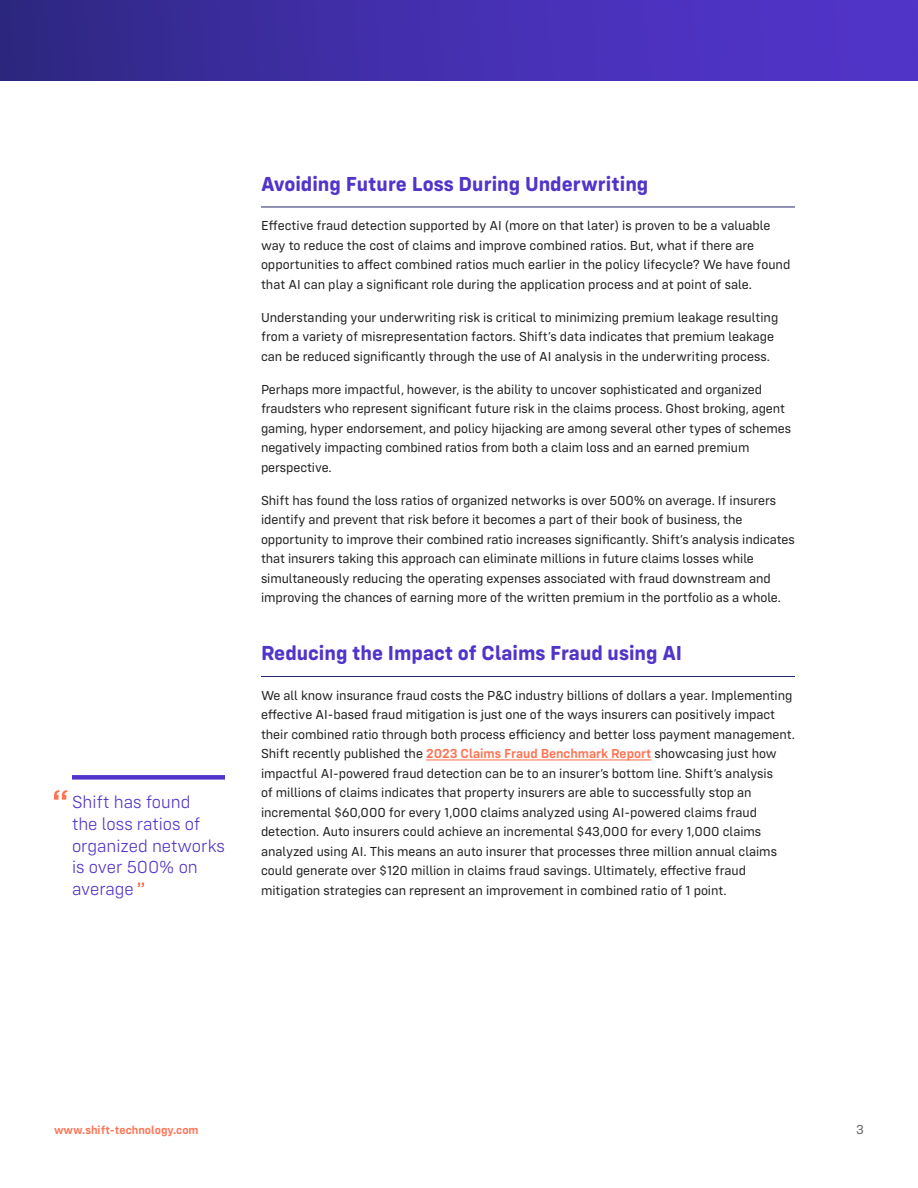
<style>
.page{position:relative;width:918px;height:1188px;background:#fff}
.page>*{position:absolute;margin:0;border:0;box-sizing:border-box;transform-origin:0 0}
.t1{font:700 21px "Config Rounded";color:#5134c9}
.t2{font:300 18px/21.6px "Config Rounded";color:#5134c9}
.t3{font:13.5px/19.5px "Config Rounded";letter-spacing:-.005em;color:#212121}
.t4{font:13.5px "Config Rounded";color:#686463}
.t5{font:600 12px "Config Rounded";color:#ff7353}
.s1{font-weight:600;color:#ff7353}
</style>
<div class="page">
<div style="left:0;top:0;width:918px;height:81px;background:linear-gradient(to right,#302886,#5536d2)"></div>
<hr style="left:261px;top:207px;width:534px;height:1px;background:#24246e">
<hr style="left:261px;top:676px;width:534px;height:1px;background:#24246e">
<hr style="left:426px;top:759px;width:225px;height:1px;background:#ff7353">
<svg style="left:137px;top:883px;width:7px;height:4px"></svg>
<svg style="left:54px;top:790px;width:14px;height:10px"></svg>
<div style="left:72px;top:775px;width:153px;height:5px;background:#5134c9"></div>
<h2 class="t2" style="left:72px;top:792px;width:154px">Shift has found<br>the loss ratios of organized networks is over 500% on average</h2>
<h1 class="t1" style="left:261px;top:171px;width:389px">Avoiding Future Loss During Underwriting</h1>
<p class="t3" style="left:261px;top:216px;width:531px">Effective fraud detection supported by AI (more on that later) is proven to be a valuable way to reduce the cost of claims and improve combined ratios. But, what if there are opportunities to affect combined ratios much earlier in the policy lifecycle? We have found that AI can play a significant role during the application process and at point of sale.</p>
<p class="t3" style="left:261px;top:307px;width:519px">Understanding your underwriting risk is critical to minimizing premium leakage resulting from a variety of misrepresentation factors. Shift’s data indicates that premium leakage can be reduced significantly through the use of AI analysis in the underwriting process.</p>
<p class="t3" style="left:261px;top:379px;width:532px">Perhaps more impactful, however, is the ability to uncover sophisticated and organized fraudsters who represent significant future risk in the claims process. Ghost broking, agent gaming, hyper endorsement, and policy hijacking are among several other types of schemes negatively impacting combined ratios from both a claim loss and an earned premium perspective.</p>
<p class="t3" style="left:261px;top:490px;width:535px">Shift has found the loss ratios of organized networks is over 500% on average. If insurers identify and prevent that risk before it becomes a part of their book of business, the opportunity to improve their combined ratio increases significantly. Shift’s analysis indicates that insurers taking this approach can eliminate millions in future claims losses while simultaneously reducing the operating expenses associated with fraud downstream and improving the chances of earning more of the written premium in the portfolio as a whole.</p>
<h1 class="t1" style="left:261px;top:640px;width:423px">Reducing the Impact of Claims Fraud using AI</h1>
<p class="t3" style="left:261px;top:685px;width:535px">We all know insurance fraud costs the P&amp;C industry billions of dollars a year. Implementing effective AI-based fraud mitigation is just one of the ways insurers can positively impact their combined ratio through both process efficiency and better loss payment management.<br>Shift recently published the <span class="s1">2023 Claims Fraud Benchmark Report</span> showcasing just how impactful AI-powered fraud detection can be to an insurer’s bottom line. Shift’s analysis<br>of millions of claims indicates that property insurers are able to successfully stop an incremental $60,000 for every 1,000 claims analyzed using AI-powered claims fraud detection. Auto insurers could achieve an incremental $43,000 for every 1,000 claims analyzed using AI. This means an auto insurer that processes three million annual claims could generate over $120 million in claims fraud savings. Ultimately, effective fraud mitigation strategies can represent an improvement in combined ratio of 1 point.</p>
<p class="t5" style="left:54px;top:1123px;width:146px">www.shift-technology.com</p>
<p class="t4" style="left:856px;top:1121px;width:9px">3</p>
</div>
